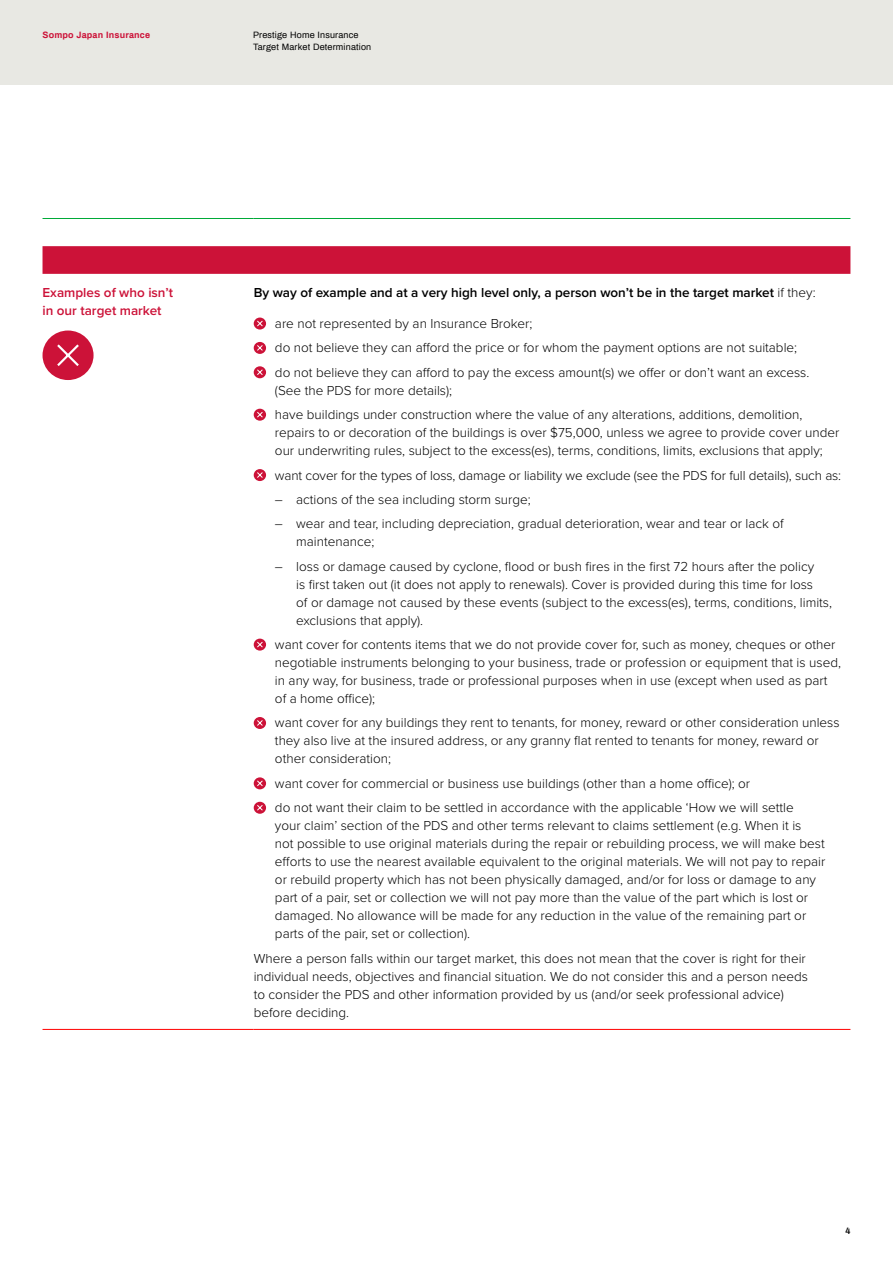
<style>
.page{position:relative;width:893px;height:1263px;background:#fff}
.page>*{position:absolute;margin:0;border:0;box-sizing:border-box;transform-origin:0 0}
.t1{font:300 13.5px/18px "Proxima Nova";color:#000}
.t2{font:600 13.5px "Proxima Nova";color:#000}
.t3{font:600 13.5px/18px "Proxima Nova";color:#cc1238}
.t4{font:9px/12px "Archivo";letter-spacing:.02em;color:#000}
.t5{font:700 9px "Archivo";letter-spacing:.02em;color:#cc1238}
.t6{font:600 9px "Archivo";color:#000}
.s1{font-weight:300}
</style>
<div class="page">
<div style="left:0;top:0;width:893px;height:85px;background:#e8e8e3"></div>
<svg style="left:43px;top:246px;width:807px;height:28px;background:#cc143a"></svg>
<hr style="left:43px;top:218px;width:211px;height:1px;background:#00aa38">
<hr style="left:254px;top:218px;width:596px;height:1px;background:#00aa38">
<hr style="left:43px;top:1029px;width:211px;height:1px;background:#f00">
<hr style="left:254px;top:1029px;width:596px;height:1px;background:#f00">
<div style="left:43px;top:330px;width:51px;height:50px;background:#cc1238;border-radius:50%"></div>
<svg style="left:57px;top:344px;width:22px;height:22px"></svg>
<div style="left:254px;top:318px;width:12px;height:11px;background:#cc1238;border-radius:50%"></div>
<svg style="left:257px;top:320px;width:6px;height:7px"></svg>
<svg style="left:254px;top:342px;width:12px;height:12px"></svg>
<svg style="left:256px;top:344px;width:8px;height:8px"></svg>
<div style="left:254px;top:366px;width:12px;height:12px;background:#cc1238;border-radius:50%"></div>
<svg style="left:257px;top:369px;width:6px;height:6px"></svg>
<div style="left:254px;top:409px;width:12px;height:12px;background:#cc1238;border-radius:50%"></div>
<svg style="left:257px;top:412px;width:6px;height:6px"></svg>
<svg style="left:254px;top:469px;width:12px;height:12px"></svg>
<svg style="left:256px;top:471px;width:8px;height:8px"></svg>
<div style="left:254px;top:639px;width:12px;height:12px;background:#cc1238;border-radius:50%"></div>
<svg style="left:257px;top:641px;width:6px;height:7px"></svg>
<svg style="left:254px;top:717px;width:12px;height:12px"></svg>
<svg style="left:256px;top:719px;width:8px;height:8px"></svg>
<svg style="left:254px;top:777px;width:12px;height:12px"></svg>
<svg style="left:256px;top:779px;width:8px;height:8px"></svg>
<svg style="left:254px;top:802px;width:12px;height:12px"></svg>
<svg style="left:256px;top:804px;width:8px;height:7px"></svg>
<p class="t5" style="left:43px;top:29px;width:109px">Sompo Japan Insurance</p>
<p class="t4" style="left:253px;top:29px;width:120px">Prestige Home Insurance<br>Target Market Determination</p>
<p class="t3" style="left:43px;top:284px;width:132px">Examples of who isn’t in our target market</p>
<p class="t2" style="left:254px;top:285px;width:563px">By way of example and at a very high level only, a person won’t be in the target market <span class="s1">if they:</span></p>
<p class="t1" style="left:275px;top:311px;width:536px;line-height:24.5px">are not represented by an Insurance Broker;<br>do not believe they can afford the price or for whom the payment options are not suitable; do not believe they can afford to pay the excess amount(s) we offer or don’t want an excess.</p>
<p class="t1" style="left:275px;top:378px;width:529px;line-height:24.5px">(See the PDS for more details);<br>have buildings under construction where the value of any alterations, additions, demolition,</p>
<p class="t1" style="left:275px;top:424px;width:566px">repairs to or decoration of the buildings is over $75,000, unless we agree to provide cover under our underwriting rules, subject to the excess(es), terms, conditions, limits, exclusions that apply;</p>
<p class="t1" style="left:275px;top:466px;width:568px">want cover for the types of loss, damage or liability we exclude (see the PDS for full details), such as:</p>
<p class="t1" style="left:275px;top:491px;width:257px">– actions of the sea including storm surge;</p>
<p class="t1" style="left:296px;top:515px;width:489px;text-indent:-21px">– wear and tear, including depreciation, gradual deterioration, wear and tear or lack of maintenance;</p>
<p class="t1" style="left:296px;top:557px;width:537px;text-indent:-21px">– loss or damage caused by cyclone, flood or bush fires in the first 72 hours after the policy<br>is first taken out (it does not apply to renewals). Cover is provided during this time for loss<br>of or damage not caused by these events (subject to the excess(es), terms, conditions, limits, exclusions that apply).</p>
<p class="t1" style="left:275px;top:636px;width:567px">want cover for contents items that we do not provide cover for, such as money, cheques or other negotiable instruments belonging to your business, trade or profession or equipment that is used, in any way, for business, trade or professional purposes when in use (except when used as part of a home office);</p>
<p class="t1" style="left:275px;top:714px;width:566px">want cover for any buildings they rent to tenants, for money, reward or other consideration unless they also live at the insured address, or any granny flat rented to tenants for money, reward or other consideration;</p>
<p class="t1" style="left:275px;top:771px;width:520px;line-height:24.5px">want cover for commercial or business use buildings (other than a home office); or<br>do not want their claim to be settled in accordance with the applicable ‘How we will settle</p>
<p class="t1" style="left:275px;top:817px;width:552px">your claim’ section of the PDS and other terms relevant to claims settlement (e.g. When it is<br>not possible to use original materials during the repair or rebuilding process, we will make best efforts to use the nearest available equivalent to the original materials. We will not pay to repair or rebuild property which has not been physically damaged, and/or for loss or damage to any part of a pair, set or collection we will not pay more than the value of the part which is lost or damaged. No allowance will be made for any reduction in the value of the remaining part or parts of the pair, set or collection).</p>
<p class="t1" style="left:254px;top:949px;width:556px">Where a person falls within our target market, this does not mean that the cover is right for their individual needs, objectives and financial situation. We do not consider this and a person needs to consider the PDS and other information provided by us (and/or seek professional advice) before deciding.</p>
<p class="t6" style="left:845px;top:1224px;width:7px">4</p>
</div>
